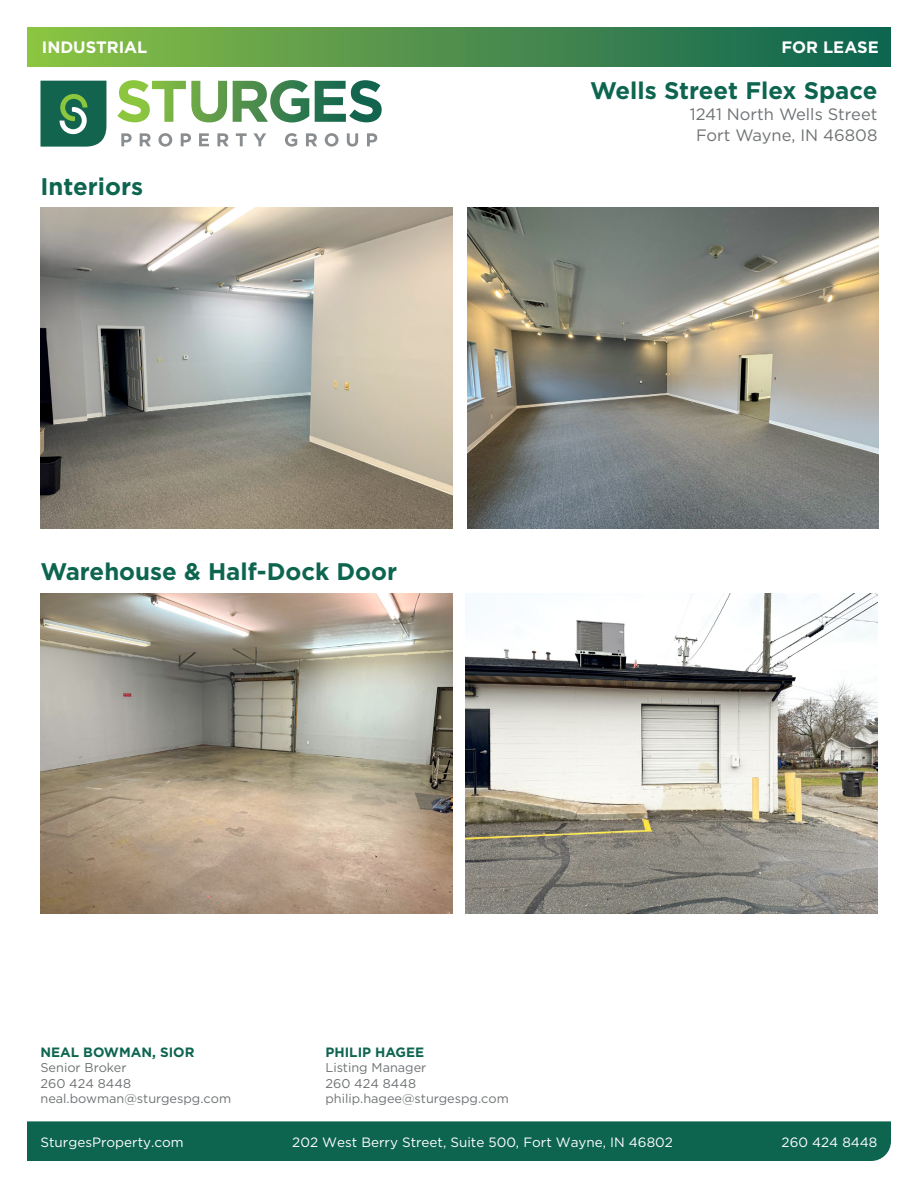
<style>
.page{position:relative;width:918px;height:1188px;background:#fff}
.page>*{position:absolute;margin:0;border:0;box-sizing:border-box;transform-origin:0 0}
.t1{font:700 24px "Gotham";color:#0d6550}
.t2{font:16.5px/21px "Gotham";color:#6f7274;text-align:center}
.t3{font:700 16.5px "Gotham";color:#fff}
.t4{font:13.5px "Gotham";color:#fff}
.t5{font:700 13.5px "Gotham";color:#0d6550}
.t6{font:12.75px/15.3px "Gotham";color:#6f7274}
</style>
<div class="page">
<div style="left:27px;top:1121px;width:864px;height:40px;background:#0d6550"></div>
<svg style="left:40px;top:81px;width:66px;height:66px"></svg>
<svg style="left:121px;top:133px;width:11px;height:13px"></svg>
<svg style="left:140px;top:133px;width:11px;height:13px"></svg>
<svg style="left:158px;top:133px;width:14px;height:14px"></svg>
<svg style="left:181px;top:133px;width:10px;height:13px"></svg>
<svg style="left:199px;top:133px;width:10px;height:13px"></svg>
<svg style="left:217px;top:133px;width:12px;height:13px"></svg>
<svg style="left:236px;top:133px;width:11px;height:13px"></svg>
<svg style="left:253px;top:133px;width:13px;height:13px"></svg>
<svg style="left:285px;top:133px;width:12px;height:14px"></svg>
<svg style="left:306px;top:133px;width:11px;height:13px"></svg>
<svg style="left:325px;top:133px;width:14px;height:14px"></svg>
<svg style="left:347px;top:133px;width:11px;height:14px"></svg>
<svg style="left:367px;top:133px;width:10px;height:13px"></svg>
<svg style="left:117px;top:80px;width:265px;height:43px"></svg>
<div style="left:27px;top:27px;width:864px;height:40px;background:linear-gradient(to right,#8dc145,#0d6153)"></div>
<img style="left:40px;top:593px;width:412px;height:321px">
<img style="left:466px;top:593px;width:412px;height:321px">
<img style="left:40px;top:207px;width:412px;height:321px">
<img style="left:467px;top:207px;width:412px;height:321px">
<p class="t3" style="left:42px;top:37px;width:107px">INDUSTRIAL</p>
<p class="t3" style="left:781px;top:37px;width:99px">FOR LEASE</p>
<h1 class="t1" style="left:590px;top:75px;width:289px">Wells Street Flex Space</h1>
<p class="t2" style="left:690px;top:104px;width:189px">1241 North Wells Street<br>Fort Wayne, IN 46808</p>
<p class="t1" style="left:40px;top:170px;width:104px">Interiors</p>
<p class="t1" style="left:40px;top:555px;width:358px">Warehouse &amp; Half-Dock Door</p>
<p class="t5" style="left:40px;top:1043px;width:155px">NEAL BOWMAN, SIOR</p>
<p class="t6" style="left:40px;top:1060px;width:192px">Senior Broker<br>260 424 8448 neal.bowman@sturgespg.com</p>
<p class="t5" style="left:326px;top:1043px;width:100px">PHILIP HAGEE</p>
<p class="t6" style="left:326px;top:1060px;width:185px">Listing Manager<br>260 424 8448 philip.hagee@sturgespg.com</p>
<p class="t4" style="left:40px;top:1133px;width:145px">SturgesProperty.com</p>
<p class="t4" style="left:292px;top:1133px;width:382px">202 West Berry Street, Suite 500, Fort Wayne, IN 46802</p>
<p class="t4" style="left:782px;top:1133px;width:97px">260 424 8448</p>
</div>
